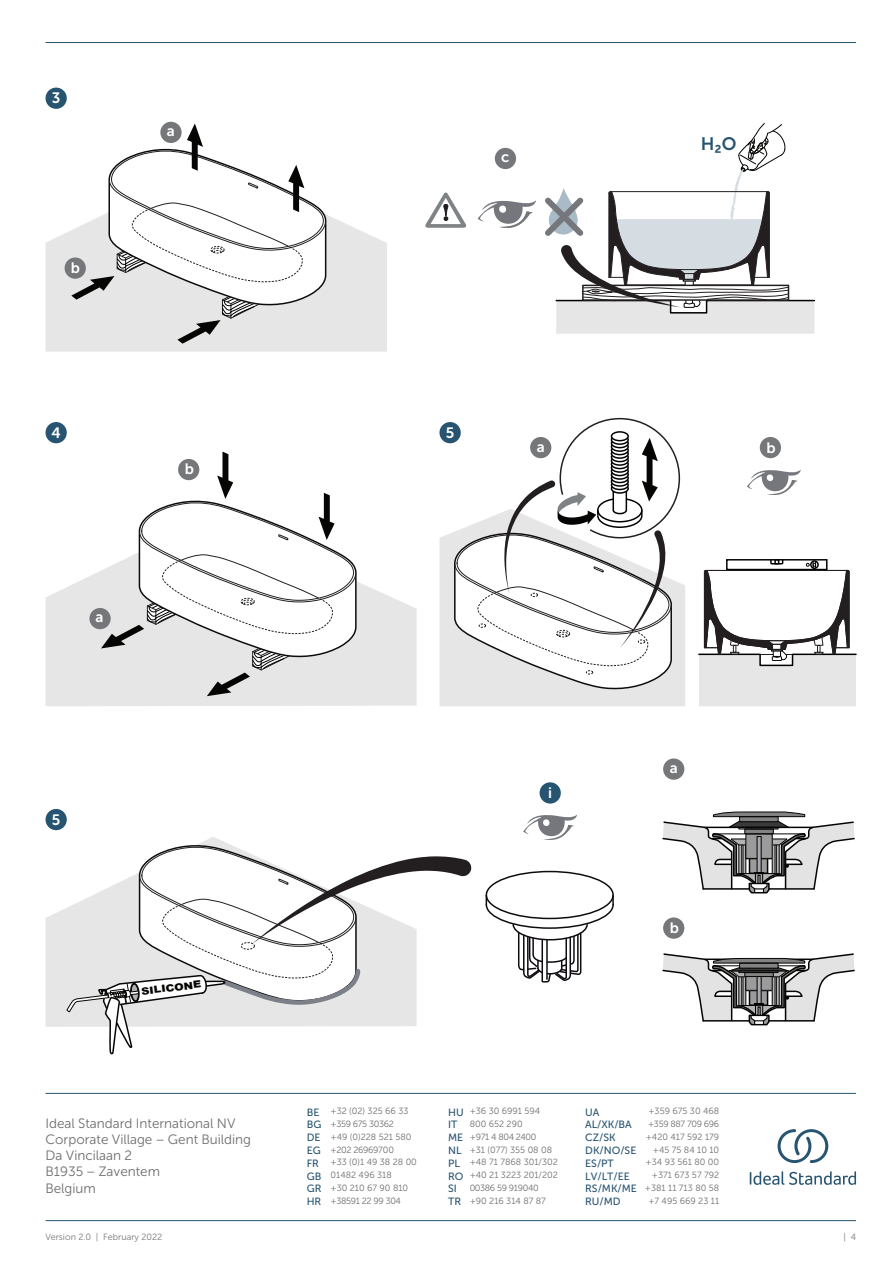
<style>
.page{position:relative;width:893px;height:1263px;background:#fff}
.page>*{position:absolute;margin:0;border:0;box-sizing:border-box;transform-origin:0 0}
.t1{font:18px "Museo Sans 700";color:#275471}
.t2{font:15px "Museo Sans 700";color:#fff}
.t3{font:13.5px/16.2px "Museo Sans Cyrl 300";color:#6c6d70}
.t4{font:10.5px/12.8px "Museo Sans 500";color:#275471}
.t5{font:900 9.9px "Arial";color:#050504;scale:1.15 1}
.t6{font:9px/12.8px "Museo Sans 300";color:#6c6d70}
.t7{font:9px "Museo Sans 300";letter-spacing:-.04em;color:#6c6d70}
.t8{font:9px "Museo Sans 300";color:#75777a}
.s1{font-family:"Museo Sans 500";font-size:10.5px;color:#275471}
</style>
<div class="page">
<hr style="left:46px;top:1093px;width:810px;height:1px;background:#275471">
<hr style="left:46px;top:1220px;width:810px;height:1px;background:#275471">
<hr style="left:46px;top:42px;width:810px;height:1px;background:#275471">
<svg style="left:750px;top:1171px;width:106px;height:14px"></svg>
<svg style="left:777px;top:1129px;width:51px;height:34px"></svg>
<div style="left:46px;top:88px;width:21px;height:21px;background:#275471;border-radius:50%"></div>
<svg style="left:46px;top:215px;width:341px;height:137px;background:#e8e8e8"></svg>
<svg style="left:71px;top:123px;width:256px;height:221px"></svg>
<div style="left:160px;top:122px;width:22px;height:21px;background:#75777a;border-radius:50%"></div>
<div style="left:65px;top:257px;width:21px;height:22px;background:#75777a;border-radius:50%"></div>
<svg style="left:425px;top:193px;width:41px;height:35px"></svg>
<svg style="left:478px;top:123px;width:338px;height:211px"></svg>
<div style="left:495px;top:148px;width:21px;height:21px;background:#75777a;border-radius:50%"></div>
<div style="left:46px;top:422px;width:21px;height:21px;background:#275471;border-radius:50%"></div>
<svg style="left:46px;top:571px;width:371px;height:135px;background:#e9e9e9"></svg>
<div style="left:89px;top:608px;width:22px;height:21px;background:#75777a;border-radius:50%"></div>
<svg style="left:101px;top:452px;width:256px;height:244px"></svg>
<div style="left:439px;top:422px;width:22px;height:21px;background:#275471;border-radius:50%"></div>
<div style="left:46px;top:809px;width:21px;height:21px;background:#275471;border-radius:50%"></div>
<div style="left:439px;top:532px;width:246px;height:174px;background:#e6e6e6"></div>
<svg style="left:453px;top:417px;width:228px;height:273px"></svg>
<svg style="left:698px;top:559px;width:159px;height:147px"></svg>
<svg style="left:747px;top:470px;width:54px;height:25px"></svg>
<div style="left:530px;top:437px;width:21px;height:21px;background:#75777a;border-radius:50%"></div>
<div style="left:760px;top:437px;width:21px;height:21px;background:#75777a;border-radius:50%"></div>
<svg style="left:46px;top:837px;width:180px;height:190px"></svg>
<div style="left:486px;top:871px;width:128px;height:48px;border:2px solid #0e0b10;border-radius:50%"></div>
<svg style="left:485px;top:895px;width:129px;height:88px"></svg>
<svg style="left:662px;top:811px;width:193px;height:83px"></svg>
<svg style="left:662px;top:953px;width:193px;height:73px"></svg>
<svg style="left:66px;top:843px;width:406px;height:211px"></svg>
<div style="left:540px;top:782px;width:21px;height:21px;background:#275471;border-radius:50%"></div>
<svg style="left:523px;top:815px;width:54px;height:25px"></svg>
<div style="left:663px;top:758px;width:21px;height:22px;background:#75777a;border-radius:50%"></div>
<div style="left:663px;top:917px;width:21px;height:22px;background:#75777a;border-radius:50%"></div>
<h2 class="t2" style="left:52px;top:90px;width:10px">3</h2>
<h2 class="t2" style="left:71px;top:259px;width:11px">b</h2>
<h2 class="t2" style="left:51px;top:424px;width:11px">4</h2>
<h2 class="t2" style="left:96px;top:609px;width:10px">a</h2>
<h2 class="t2" style="left:167px;top:123px;width:10px">a</h2>
<h2 class="t2" style="left:185px;top:461px;width:11px">b</h2>
<h2 class="t2" style="left:52px;top:811px;width:10px">5</h2>
<p class="t5" style="left:140px;top:984px;width:54px;rotate:-7deg">SILICONE</p>
<h2 class="t2" style="left:501px;top:149px;width:10px">c</h2>
<h1 class="t1" style="left:701px;top:133px;width:37px">H₂O</h1>
<h2 class="t2" style="left:446px;top:424px;width:10px">5</h2>
<h2 class="t2" style="left:537px;top:438px;width:10px">a</h2>
<h2 class="t2" style="left:766px;top:439px;width:11px">b</h2>
<h2 class="t2" style="left:548px;top:785px;width:6px">i</h2>
<h2 class="t2" style="left:670px;top:760px;width:10px">a</h2>
<h2 class="t2" style="left:670px;top:919px;width:11px">b</h2>
<p class="t6" style="left:331px;top:1105px;width:79px">+32 (02) 325 66 33</p>
<p class="t6" style="left:470px;top:1105px;width:72px">+36 30 6991 594</p>
<p class="t6" style="left:648px;top:1105px;width:72px">+359 675 30 468</p>
<p class="t4" style="left:448px;top:1106px;width:17px">HU</p>
<p class="t4" style="left:585px;top:1106px;width:48px">UA<br>AL/XK/BA</p>
<p class="t4" style="left:307px;top:1106px;width:14px">BE</p>
<h3 class="t3" style="left:46px;top:1115px;width:207px">Ideal Standard International NV<br>Corporate Village – Gent Building<br>Da Vincilaan 2<br>B1935 – Zaventem<br>Belgium</h3>
<p class="t4" style="left:448px;top:1118px;width:11px">IT</p>
<p class="t7" style="left:331px;top:1119px;width:65px">+359 675 30362</p>
<p class="t6" style="left:470px;top:1118px;width:55px">800 652 290</p>
<p class="t7" style="left:648px;top:1119px;width:73px">+359 887 709 696</p>
<p class="t4" style="left:307px;top:1118px;width:16px">BG</p>
<p class="t6" style="left:331px;top:1130px;width:82px">+49 (0)228 521 580</p>
<p class="t4" style="left:585px;top:1131px;width:32px">CZ/SK</p>
<p class="t7" style="left:448px;top:1132px;width:90px"><span class="s1">ME</span> +971 4 804 2400</p>
<p class="t6" style="left:646px;top:1130px;width:75px">+420 417 592 179</p>
<p class="t6" style="left:652px;top:1169px;width:69px">+371 673 57 792</p>
<p class="t4" style="left:307px;top:1131px;width:15px">DE</p>
<p class="t6" style="left:470px;top:1143px;width:84px">+31 (077) 355 08 08</p>
<p class="t7" style="left:331px;top:1145px;width:65px">+202 26969700</p>
<p class="t4" style="left:585px;top:1144px;width:53px">DK/NO/SE</p>
<p class="t6" style="left:653px;top:1143px;width:68px">+45 75 84 10 10</p>
<p class="t4" style="left:307px;top:1144px;width:15px">EG</p>
<p class="t4" style="left:448px;top:1144px;width:15px">NL</p>
<p class="t6" style="left:470px;top:1156px;width:90px">+48 71 7868 301/302 +40 21 3223 201/202</p>
<p class="t6" style="left:470px;top:1194px;width:78px">+90 216 314 87 87</p>
<p class="t6" style="left:648px;top:1194px;width:72px">+7 495 669 23 11</p>
<p class="t6" style="left:331px;top:1156px;width:88px">+33 (0)1 49 38 28 00</p>
<p class="t6" style="left:646px;top:1156px;width:75px">+34 93 561 80 00</p>
<p class="t4" style="left:585px;top:1157px;width:30px">ES/PT</p>
<p class="t4" style="left:448px;top:1157px;width:17px">PL<br>RO</p>
<p class="t4" style="left:307px;top:1157px;width:14px">FR</p>
<p class="t6" style="left:331px;top:1169px;width:63px">01482 496 318</p>
<p class="t4" style="left:585px;top:1169px;width:53px">LV/LT/EE<br>RS/MK/ME</p>
<p class="t4" style="left:307px;top:1169px;width:16px">GB</p>
<p class="t6" style="left:330px;top:1181px;width:79px">+30 210 67 90 810</p>
<p class="t7" style="left:470px;top:1183px;width:71px">00386 59 919040</p>
<p class="t6" style="left:645px;top:1181px;width:76px">+381 11 713 80 58</p>
<p class="t4" style="left:307px;top:1182px;width:16px">GR</p>
<p class="t4" style="left:448px;top:1182px;width:10px">SI</p>
<p class="t7" style="left:307px;top:1196px;width:96px"><span class="s1">HR</span> +38591 22 99 304</p>
<p class="t4" style="left:585px;top:1195px;width:37px">RU/MD</p>
<p class="t4" style="left:448px;top:1195px;width:14px">TR</p>
<p class="t8" style="left:46px;top:1232px;width:118px">Version 2.0 | February 2022</p>
<p class="t8" style="left:844px;top:1232px;width:14px">| 4</p>
</div>
